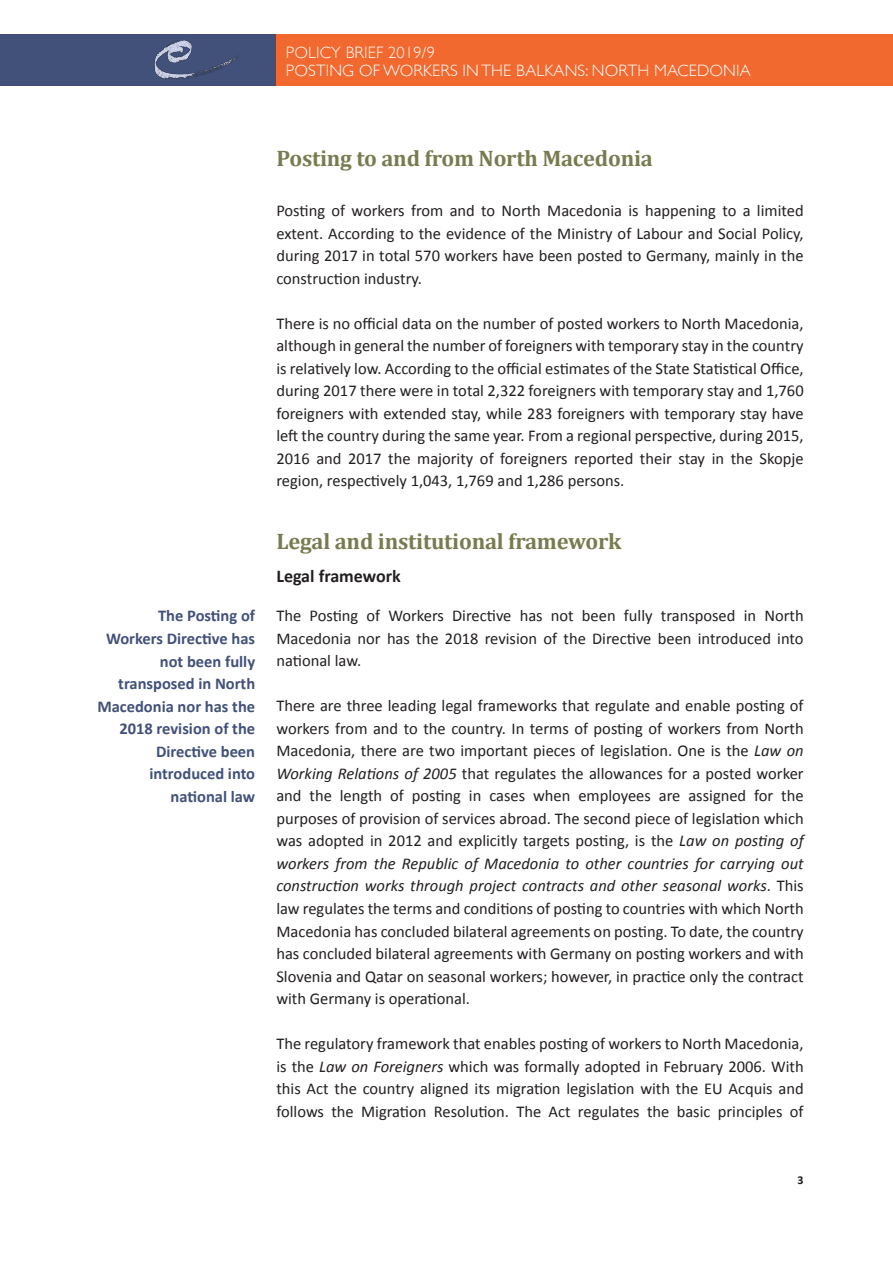
<style>
.page{position:relative;width:893px;height:1263px;background:#fff}
.page>*{position:absolute;margin:0;border:0;box-sizing:border-box;transform-origin:0 0}
.t1{font:700 22.5px "Cambria";letter-spacing:-.01em;color:#787b4f}
.t2{font:700 18px "Calibri";color:#231f20}
.t3{font:16.5px/22.5px "Calibri";color:#231f20;text-align:justify}
.t4{font:700 16.5px/22.5px "Calibri";color:#41517a;text-align:right}
.t5{font:300 16.5px/18px "Gill Sans";letter-spacing:.01em;color:#fff}
.t6{font:700 12px "Calibri";color:#231f20}
.s1{font-style:italic}
</style>
<div class="page">
<div style="left:0;top:34px;width:276px;height:51px;background:#41517a"></div>
<img style="left:154px;top:40px;width:85px;height:39px">
<div style="left:276px;top:34px;width:617px;height:51px;background:#f26930"></div>
<p class="t5" style="left:286px;top:43px;width:466px">POLICY BRIEF 2019/9<br>POSTING OF WORKERS IN THE BALKANS: NORTH MACEDONIA</p>
<p class="t4" style="left:97px;top:604px;width:159px">The Posting of<br>Workers Directive has not been fully transposed in North<br>Macedonia nor has the<br>2018 revision of the<br>Directive been introduced into national law</p>
<h1 class="t1" style="left:276px;top:145px;width:378px">Posting to and from North Macedonia</h1>
<p class="t3" style="left:276px;top:199px;width:529px">Posting of workers from and to North Macedonia is happening to a limited extent. According to the evidence of the Ministry of Labour and Social Policy, during 2017 in total 570 workers have been posted to Germany, mainly in the construction industry.</p>
<p class="t3" style="left:276px;top:311px;width:529px">There is no official data on the number of posted workers to North Macedonia, although in general the number of foreigners with temporary stay in the country is relatively low. According to the official estimates of the State Statistical Office, during 2017 there were in total 2,322 foreigners with temporary stay and 1,760 foreigners with extended stay, while 283 foreigners with temporary stay have left the country during the same year. From a regional perspective, during 2015, 2016 and 2017 the majority of foreigners reported their stay in the Skopje region, respectively 1,043, 1,769 and 1,286 persons.</p>
<h1 class="t1" style="left:276px;top:527px;width:346px">Legal and institutional framework</h1>
<p class="t2" style="left:276px;top:565px;width:126px">Legal framework</p>
<p class="t3" style="left:276px;top:604px;width:529px">The Posting of Workers Directive has not been fully transposed in North Macedonia nor has the 2018 revision of the Directive been introduced into national law.</p>
<p class="t3" style="left:276px;top:694px;width:529px">There are three leading legal frameworks that regulate and enable posting of workers from and to the country. In terms of posting of workers from North Macedonia, there are two important pieces of legislation. One is the <span class="s1">Law on Working Relations of 2005</span> that regulates the allowances for a posted worker and the length of posting in cases when employees are assigned for the purposes of provision of services abroad. The second piece of legislation which was adopted in 2012 and explicitly targets posting, is the <span class="s1">Law on posting of workers from the Republic of Macedonia to other countries for carrying out construction works through project contracts and other seasonal works</span>. This law regulates the terms and conditions of posting to countries with which North Macedonia has concluded bilateral agreements on posting. To date, the country has concluded bilateral agreements with Germany on posting workers and with Slovenia and Qatar on seasonal workers; however, in practice only the contract with Germany is operational.</p>
<p class="t3" style="left:276px;top:1031px;width:529px">The regulatory framework that enables posting of workers to North Macedonia, is the <span class="s1">Law on Foreigners</span> which was formally adopted in February 2006. With this Act the country aligned its migration legislation with the EU Acquis and follows the Migration Resolution. The Act regulates the basic principles of</p>
<p class="t6" style="left:798px;top:1172px;width:8px">3</p>
</div>
